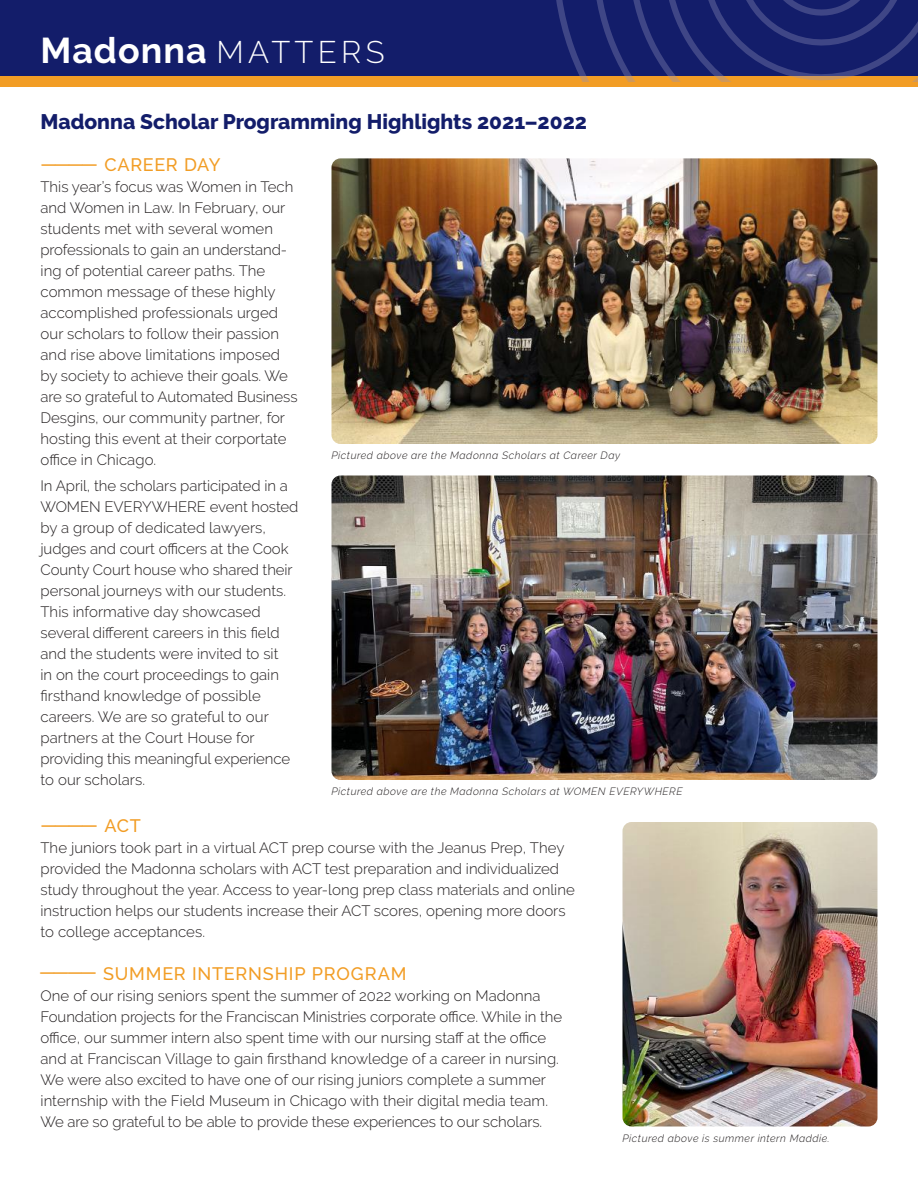
<style>
.page{position:relative;width:918px;height:1188px;background:#fff}
.page>*{position:absolute;margin:0;border:0;box-sizing:border-box;transform-origin:0 0}
.t1{font:700 35.7px "Raleway";letter-spacing:.03em;color:#fff}
.Section_Title{font:800 21px "Raleway";color:#131d6a}
.Body_Headers{font:500 18px "Raleway";letter-spacing:.045em;color:#f29d25}
.Newletter_Body_Copy{font:300 15px/21px "Raleway";color:#231f20}
.t2{font:italic 300 10.5px "Raleway";letter-spacing:.05em;color:#231f20}
.s1{font-weight:300;font-size:31.2px}
</style>
<div class="page">
<div style="left:0;top:0;width:918px;height:84px;background:#131d6a"></div>
<div style="left:0;top:76px;width:918px;height:11px;background:#f29d25"></div>
<img style="left:332px;top:476px;width:546px;height:304px">
<img style="left:622px;top:822px;width:256px;height:304px">
<img style="left:332px;top:158px;width:546px;height:286px">
<svg style="left:556px;top:0;width:362px;height:82px"></svg>
<p class="t1" style="left:40px;top:30px;width:346px">Madonna <span class="s1">MATTERS</span></p>
<p class="Section_Title" style="left:40px;top:110px;width:548px">Madonna Scholar Programming Highlights 2021–2022</p>
<p class="Body_Headers" style="left:40px;top:154px;width:182px">———— CAREER DAY</p>
<p class="Newletter_Body_Copy" style="left:40px;top:176px;width:259px">This year’s focus was Women in Tech and Women in Law. In February, our students met with several women professionals to gain an understand&shy;ing of potential career paths. The common message of these highly accomplished professionals urged our scholars to follow their passion and rise above limitations imposed by society to achieve their goals. We are so grateful to Automated Business Desgins, our community partner, for hosting this event at their corportate office in Chicago.</p>
<p class="Newletter_Body_Copy" style="left:40px;top:476px;width:259px">In April, the scholars participated in a WOMEN EVERYWHERE event hosted by a group of dedicated lawyers, judges and court officers at the Cook County Court house who shared their personal journeys with our students.<br>This informative day showcased several different careers in this field and the students were invited to sit<br>in on the court proceedings to gain firsthand knowledge of possible careers. We are so grateful to our partners at the Court House for providing this meaningful experience to our scholars.</p>
<p class="t2" style="left:332px;top:450px;width:290px">Pictured above are the Madonna Scholars at Career Day</p>
<p class="t2" style="left:332px;top:786px;width:352px">Pictured above are the Madonna Scholars at WOMEN EVERYWHERE</p>
<p class="Body_Headers" style="left:40px;top:814px;width:102px">———— A C T</p>
<p class="Newletter_Body_Copy" style="left:40px;top:837px;width:536px">The juniors took part in a virtual ACT prep course with the Jeanus Prep, They provided the Madonna scholars with ACT test preparation and individualized study throughout the year. Access to year-long prep class materials and online instruction helps our students increase their ACT scores, opening more doors to college acceptances.</p>
<p class="Body_Headers" style="left:39px;top:963px;width:369px">———— SUMMER INTERNSHIP PROGRAM</p>
<p class="Newletter_Body_Copy" style="left:40px;top:985px;width:523px">One of our rising seniors spent the summer of 2022 working on Madonna Foundation projects for the Franciscan Ministries corporate office. While in the office, our summer intern also spent time with our nursing staff at the office and at Franciscan Village to gain firsthand knowledge of a career in nursing.<br>We were also excited to have one of our rising juniors complete a summer internship with the Field Museum in Chicago with their digital media team.<br>We are so grateful to be able to provide these experiences to our scholars.</p>
<p class="t2" style="left:622px;top:1132px;width:209px">Pictured above is summer intern Maddie.</p>
</div>
